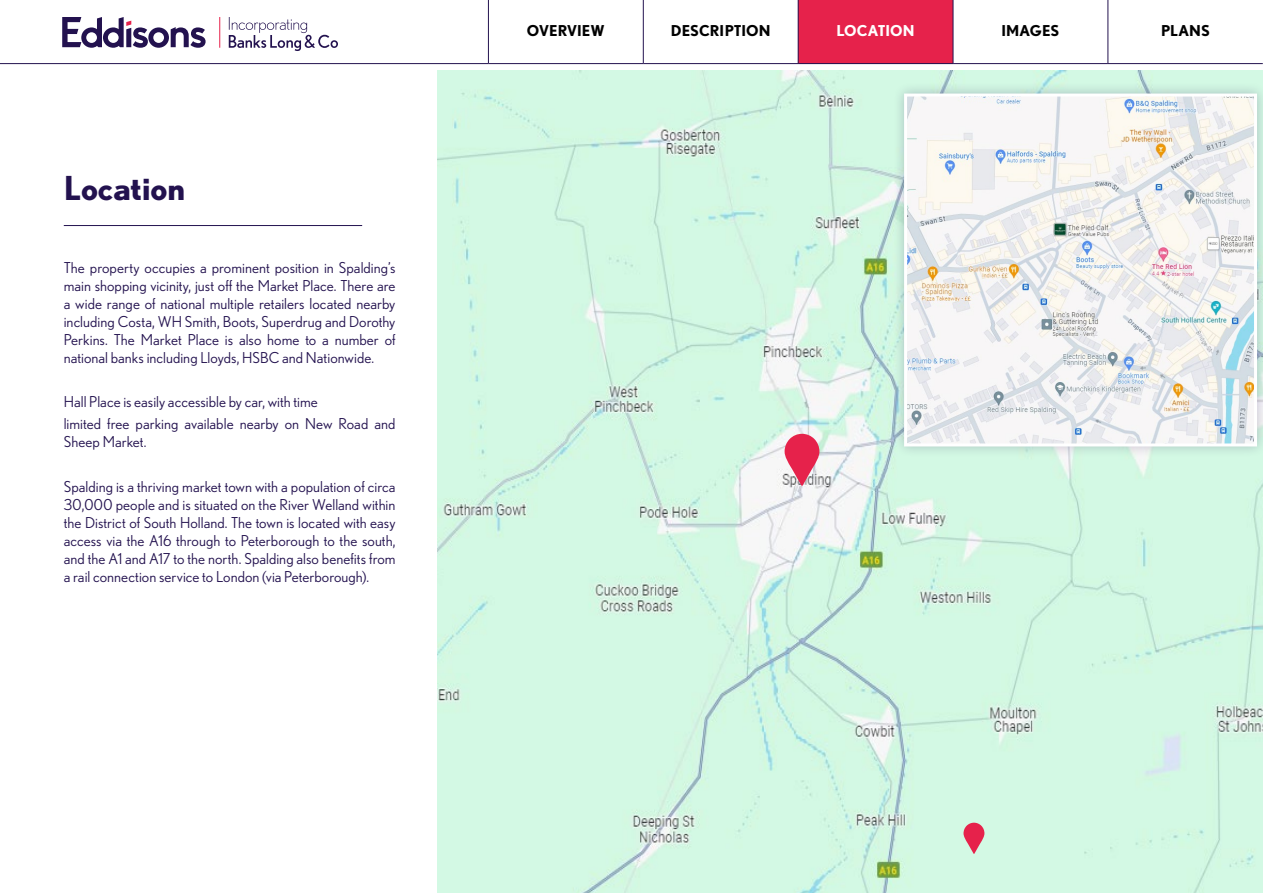
<style>
.page{position:relative;width:1263px;height:893px;background:#fff}
.page>*{position:absolute;margin:0;border:0;box-sizing:border-box;transform-origin:0 0}
.t1{font:700 33px "Nobel";color:#23124f}
.t2{font:15px/18px "Nobel";letter-spacing:.005em;color:#23124f;text-align:justify}
.t3{font:700 15px "Nobel";letter-spacing:.005em;color:#000}
.t4{font:700 15px "Nobel";color:#fff}
</style>
<div class="page">
<img style="left:437px;top:70px;width:826px;height:823px">
<div style="left:892px;top:82px;width:371px;height:376px;background:#23124f;opacity:.25"></div>
<img style="left:908px;top:98px;width:345px;height:344px">
<div style="left:904px;top:94px;width:353px;height:352px;border:3px solid #fff"></div>
<hr style="left:64px;top:225px;width:298px;height:1px;background:#23124f">
<svg style="left:784px;top:434px;width:35px;height:52px"></svg>
<svg style="left:963px;top:823px;width:21px;height:31px"></svg>
<hr style="left:953px;top:0;width:1px;height:63px;background:#23124f">
<hr style="left:0;top:63px;width:488px;height:1px;background:#23124f">
<hr style="left:1108px;top:63px;width:155px;height:1px;background:#23124f">
<hr style="left:488px;top:63px;width:155px;height:1px;background:#23124f">
<div style="left:488px;top:0;width:118px;height:64px;background:#fff"></div>
<div style="left:607px;top:0;width:118px;height:64px;background:#fff"></div>
<svg style="left:725px;top:0;width:119px;height:64px"></svg>
<svg style="left:844px;top:1px;width:118px;height:63px;fill:#e6224b"></svg>
<div style="left:1080px;top:0;width:119px;height:64px;background:#fff"></div>
<svg style="left:62px;top:17px;width:144px;height:31px"></svg>
<hr style="left:219px;top:17px;width:1px;height:31px;background:#e6224b">
<svg style="left:229px;top:17px;width:109px;height:34px"></svg>
<h1 class="t1" style="left:64px;top:168px;width:123px">LOCATION</h1>
<p class="t2" style="left:64px;top:258px;width:333px">The property occupies a prominent position in Spalding’s main shopping vicinity, just off the Market Place. There are a wide range of national multiple retailers located nearby including Costa, WH Smith, Boots, Superdrug and Dorothy Perkins. The Market Place is also home to a number of national banks including Lloyds, HSBC and Nationwide.</p>
<p class="t2" style="left:64px;top:390px;width:333px;line-height:22.2px">Hall Place is easily accessible by car, with time<br>limited free parking available nearby on New Road and</p>
<p class="t2" style="left:64px;top:433px;width:84px">Sheep Market.</p>
<p class="t2" style="left:64px;top:477px;width:333px">Spalding is a thriving market town with a population of circa 30,000 people and is situated on the River Welland within the District of South Holland. The town is located with easy access via the A16 through to Peterborough to the south, and the A1 and A17 to the north. Spalding also benefits from a rail connection service to London (via Peterborough).</p>
<p class="t3" style="left:527px;top:21px;width:79px">OVERVIEW</p>
<p class="t3" style="left:671px;top:21px;width:101px">DESCRI PTION</p>
<p class="t4" style="left:837px;top:21px;width:19px">LOCAT</p>
<p class="t4" style="left:885px;top:21px;width:18px">ION</p>
<p class="t3" style="left:1001px;top:21px;width:59px">I MAGES</p>
<p class="t3" style="left:1161px;top:21px;width:50px">PLANS</p>
</div>
